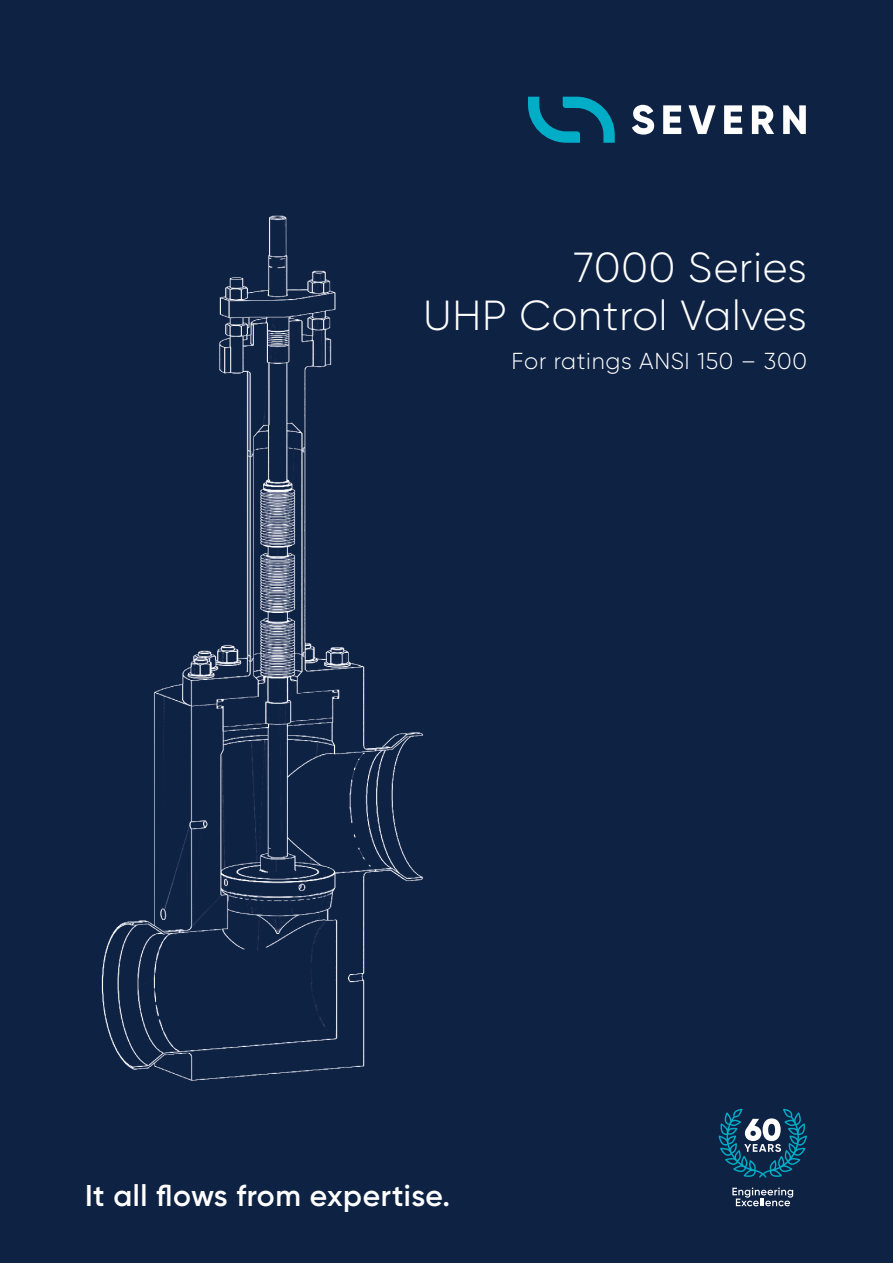
<style>
.page{position:relative;width:893px;height:1263px;background:#0e2244}
.page>*{position:absolute;margin:0;border:0;box-sizing:border-box;transform-origin:0 0}
.t1{font:300 42px/48px "Gilroy";letter-spacing:.02em;color:#fff;text-align:right}
.t2{font:600 30px "Gilroy";letter-spacing:.02em;color:#fff}
.t3{font:300 23.1px "Gilroy";letter-spacing:.03em;color:#fff}
</style>
<div class="page">
<img style="left:101px;top:215px;width:322px;height:866px">
<svg style="left:732px;top:1187px;width:61px;height:19px"></svg>
<svg style="left:718px;top:1109px;width:89px;height:68px"></svg>
<svg style="left:528px;top:97px;width:87px;height:46px"></svg>
<svg style="left:632px;top:105px;width:174px;height:30px"></svg>
<p class="t1" style="left:423px;top:243px;width:385px">7000 Series<br>UHP Control Valves</p>
<p class="t3" style="left:512px;top:347px;width:297px">For ratings ANSI 150 – 300</p>
<p class="t2" style="left:85px;top:1177px;width:366px">It all flows from expertise.</p>
</div>
